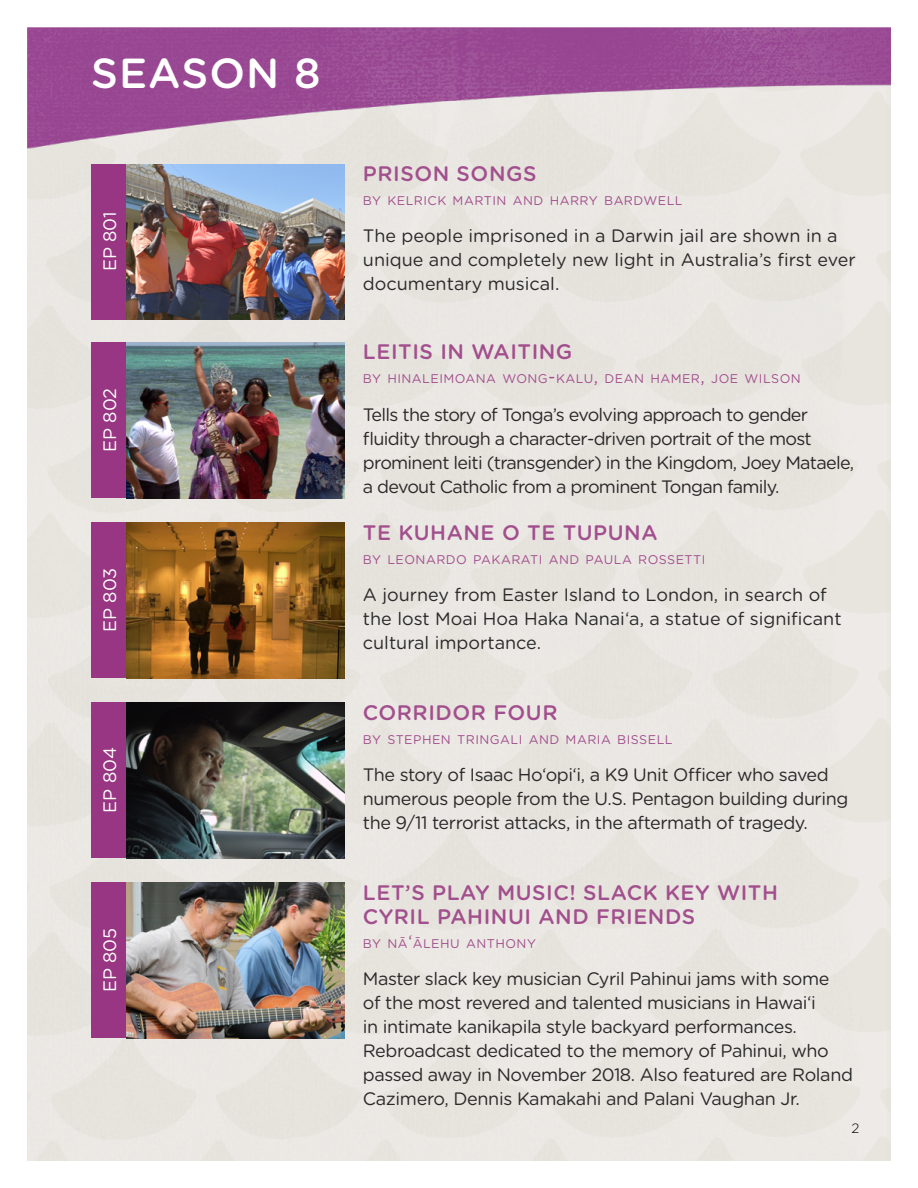
<style>
.page{position:relative;width:918px;height:1188px;background:#fff}
.page>*{position:absolute;margin:0;border:0;box-sizing:border-box;transform-origin:0 0}
.t1{font:500 42px "Gotham Rounded";letter-spacing:.025em;color:#fff}
.t2{font:500 21px/24px "Gotham Rounded";letter-spacing:.025em;color:#a24f8d}
.t3{font:18px/24px "Gotham Rounded";letter-spacing:-.025em;color:#292929}
.t4{font:18px/24px "Gotham Rounded";color:#292929}
.t5{font:18px "Gotham Rounded";color:#fff}
.t6{font:300 13.5px "Gotham Rounded";color:#000}
.t7{font:12.6px "Gotham Rounded";letter-spacing:.035em;color:#a24f8d}
.s1{font-size:18px}
</style>
<div class="page">
<div style="left:27px;top:183px;width:864px;height:978px;background:#e9e7e3"></div>
<img style="left:27px;top:28px;width:864px;height:155px">
<div style="left:91px;top:164px;width:36px;height:156px;background:#993683"></div>
<img style="left:127px;top:164px;width:218px;height:156px">
<div style="left:91px;top:343px;width:36px;height:155px;background:#993683"></div>
<img style="left:127px;top:343px;width:218px;height:155px">
<div style="left:91px;top:703px;width:36px;height:155px;background:#993683"></div>
<img style="left:127px;top:703px;width:218px;height:155px">
<div style="left:91px;top:883px;width:36px;height:155px;background:#993683"></div>
<img style="left:127px;top:883px;width:218px;height:155px">
<div style="left:91px;top:523px;width:36px;height:155px;background:#993683"></div>
<img style="left:127px;top:523px;width:218px;height:155px">
<h1 class="t1" style="left:91px;top:43px;width:231px">SEASON 8</h1>
<p class="t5" style="left:97px;top:271px;width:62px;rotate:-90deg">EP 801</p>
<p class="t5" style="left:97px;top:452px;width:66px;rotate:-90deg">EP 802</p>
<p class="t5" style="left:97px;top:632px;width:66px;rotate:-90deg">EP 803</p>
<p class="t5" style="left:97px;top:813px;width:67px;rotate:-90deg">EP 804</p>
<p class="t5" style="left:97px;top:992px;width:66px;rotate:-90deg">EP 805</p>
<p class="t2" style="left:363px;top:161px;width:175px">PRISON SONGS</p>
<p class="t7" style="left:363px;top:192px;width:321px">BY KELRICK MARTIN AND HARRY BARDWELL</p>
<p class="t4" style="left:363px;top:223px;width:494px">The people imprisoned in a Darwin jail are shown in a unique and completely new light in Australia’s first ever documentary musical.</p>
<p class="t2" style="left:363px;top:339px;width:211px">LEITIS IN WAITING</p>
<p class="t7" style="left:363px;top:370px;width:439px">BY HINALEIMOANA WONG<span class="s1">-</span>KALU<span class="s1">,</span> DEAN HAMER<span class="s1">,</span> JOE WILSON</p>
<p class="t3" style="left:363px;top:402px;width:493px">Tells the story of Tonga’s evolving approach to gender fluidity through a character-driven portrait of the most prominent leiti (transgender) in the Kingdom, Joey Mataele, a devout Catholic from a prominent Tongan family.</p>
<p class="t2" style="left:363px;top:519px;width:296px">TE KUHANE O TE TUPUNA</p>
<p class="t7" style="left:363px;top:550px;width:344px">BY LEONARDO PAKARATI AND PAULA ROSSETTI</p>
<p class="t4" style="left:363px;top:582px;width:480px">A journey from Easter Island to London, in search of the lost Moai Hoa Haka Nanai‘a, a statue of significant cultural importance.</p>
<p class="t2" style="left:363px;top:699px;width:196px">CORRIDOR FOUR</p>
<p class="t7" style="left:363px;top:730px;width:311px">BY STEPHEN TRINGALI AND MARIA BISSELL</p>
<p class="t3" style="left:363px;top:762px;width:487px">The story of Isaac Ho‘opi‘i, a K9 Unit Officer who saved numerous people from the U.S. Pentagon building during the 9/11 terrorist attacks, in the aftermath of tragedy.</p>
<p class="t2" style="left:363px;top:879px;width:417px">LET’S PLAY MUSIC! SLACK KEY WITH<br>CYRIL PAHINUI AND FRIENDS</p>
<p class="t7" style="left:363px;top:934px;width:175px">BY NĀ<span class="s1">‘</span>ĀLEHU ANTHONY</p>
<p class="t3" style="left:363px;top:966px;width:492px">Master slack key musician Cyril Pahinui jams with some<br>of the most revered and talented musicians in Hawai‘i<br>in intimate kanikapila style backyard performances.<br>Rebroadcast dedicated to the memory of Pahinui, who passed away in November 2018. Also featured are Roland Cazimero, Dennis Kamakahi and Palani Vaughan Jr.</p>
<p class="t6" style="left:851px;top:1119px;width:9px">2</p>
</div>
